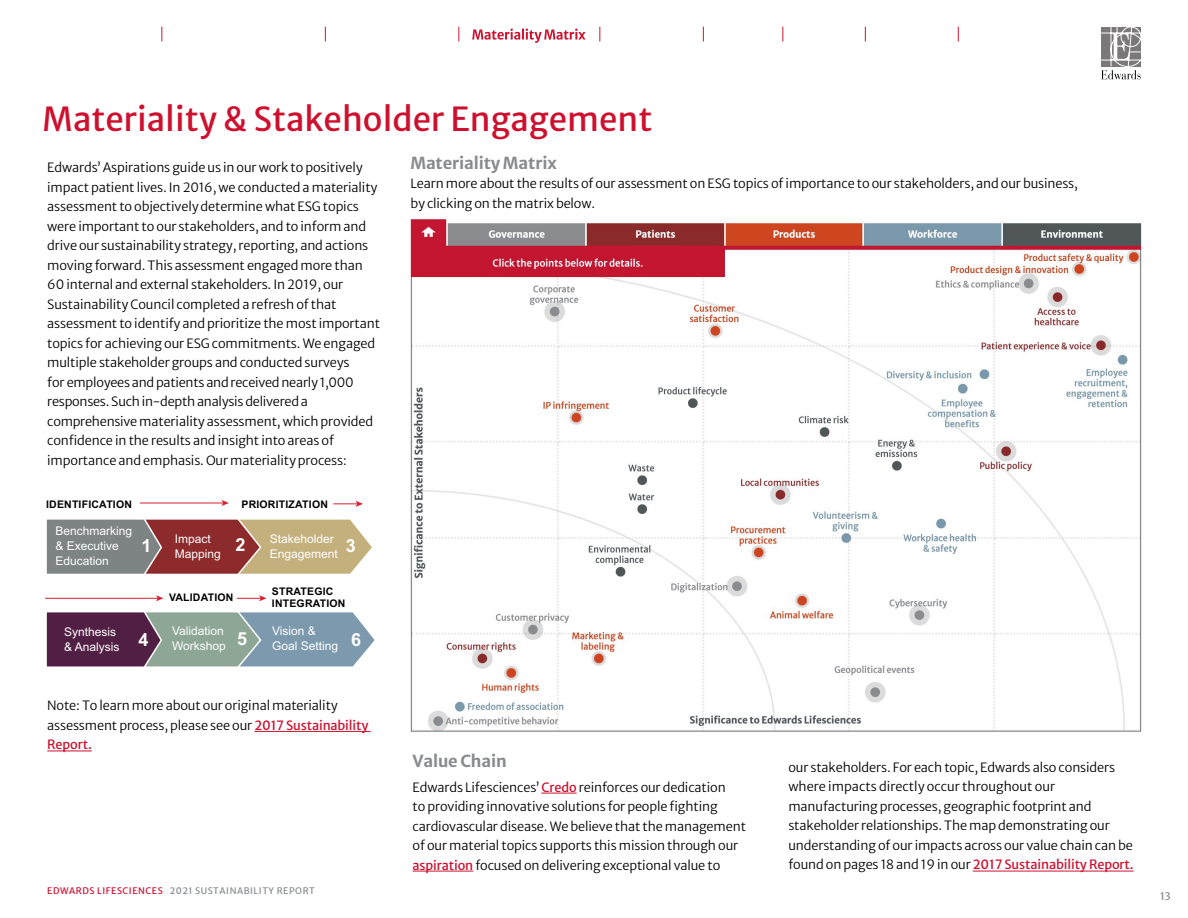
<style>
.page{position:relative;width:1188px;height:918px;background:#fff}
.page>*{position:absolute;margin:0;border:0;box-sizing:border-box;transform-origin:0 0}
.t1{font:33px "Merriweather Sans";color:#ce102e}
.t2{font:700 18px "Arial";color:#fff}
.t3{font:700 16.5px "Merriweather Sans";letter-spacing:-.01em;color:#888b8d}
.t4{font:12.75px/19.5px "Merriweather Sans";letter-spacing:-.01em;color:#000}
.t5{font:12px/15px "Arial";color:#fff}
.t6{font:700 10.5px/12px "Arial";letter-spacing:.02em;color:#000}
.t7{font:10.5px "Merriweather Sans";color:#888b8d}
.t8{font:9px "Merriweather Sans";letter-spacing:.06em;color:#888b8d}
.s1{color:#ce102e}
</style>
<div class="page">
<svg style="left:1101px;top:27px;width:40px;height:52px"></svg>
<svg style="left:472px;top:29px;width:114px;height:14px"></svg>
<hr style="left:541px;top:793px;width:36px;height:1px;background:#ce102e">
<hr style="left:413px;top:871px;width:60px;height:1px;background:#ce102e">
<hr style="left:254px;top:731px;width:117px;height:1px;background:#ce102e">
<hr style="left:47px;top:751px;width:45px;height:1px;background:#ce102e">
<img style="left:410px;top:219px;width:732px;height:513px">
<hr style="left:973px;top:871px;width:161px;height:1px;background:#ce102e">
<svg style="left:46px;top:519px;width:326px;height:55px;background:#a1806f"></svg>
<svg style="left:46px;top:612px;width:329px;height:55px;background:#7b7c8a"></svg>
<hr style="left:140px;top:503px;width:84px;height:1px;background:#d72131">
<svg style="left:221px;top:500px;width:8px;height:6px"></svg>
<svg style="left:237px;top:595px;width:30px;height:6px"></svg>
<hr style="left:45px;top:598px;width:113px;height:1px;background:#d72131">
<svg style="left:156px;top:595px;width:7px;height:6px"></svg>
<svg style="left:333px;top:501px;width:30px;height:6px"></svg>
<svg style="left:161px;top:27px;width:1px;height:14px"></svg>
<svg style="left:325px;top:27px;width:1px;height:14px"></svg>
<svg style="left:458px;top:27px;width:1px;height:14px"></svg>
<svg style="left:599px;top:27px;width:1px;height:14px"></svg>
<svg style="left:703px;top:27px;width:1px;height:14px"></svg>
<svg style="left:782px;top:27px;width:1px;height:14px"></svg>
<svg style="left:865px;top:27px;width:1px;height:14px"></svg>
<svg style="left:958px;top:27px;width:1px;height:14px"></svg>
<h1 class="t1" style="left:42px;top:90px;width:612px">Materiality &amp; Stakeholder Engagement</h1>
<p class="t4" style="left:47px;top:157px;width:334px">Edwards’ Aspirations guide us in our work to positively impact patient lives. In 2016, we conducted a materiality assessment to objectively determine what ESG topics were important to our stakeholders, and to inform and drive our sustainability strategy, reporting, and actions moving forward. This assessment engaged more than 60 internal and external stakeholders. In 2019, our Sustainability Council completed a refresh of that assessment to identify and prioritize the most important topics for achieving our ESG commitments. We engaged multiple stakeholder groups and conducted surveys<br>for employees and patients and received nearly 1,000 responses. Such in-depth analysis delivered a comprehensive materiality assessment, which provided confidence in the results and insight into areas of importance and emphasis. Our materiality process:</p>
<p class="t6" style="left:46px;top:499px;width:87px">IDENTIFICATION</p>
<p class="t5" style="left:56px;top:523px;width:78px">Benchmarking &amp; Executive<br>Education</p>
<p class="t6" style="left:241px;top:498px;width:88px">PRIORITIZATION</p>
<h2 class="t2" style="left:141px;top:534px;width:12px">1</h2>
<h2 class="t2" style="left:236px;top:533px;width:12px">2</h2>
<p class="t5" style="left:270px;top:532px;width:70px">Stakeholder<br>Engagement</p>
<p class="t5" style="left:175px;top:532px;width:48px">Impact<br>Mapping</p>
<h2 class="t2" style="left:346px;top:534px;width:12px">3</h2>
<p class="t6" style="left:169px;top:592px;width:66px">VALIDATION</p>
<p class="t6" style="left:272px;top:586px;width:75px">STRATEGIC<br>INTEGRATION</p>
<p class="t5" style="left:64px;top:625px;width:57px">Synthesis &amp; Analysis</p>
<h2 class="t2" style="left:138px;top:628px;width:12px">4</h2>
<p class="t5" style="left:172px;top:638px;width:77px">Workshop <sup>5</sup></p>
<p class="t5" style="left:272px;top:623px;width:91px">Vision &amp;<br>Goal Setting <sup>6</sup></p>
<p class="t5" style="left:172px;top:623px;width:53px">Validation</p>
<p class="t4" style="left:47px;top:694px;width:323px">Note: To learn more about our original materiality assessment process, please see our <span class="s1">2017 Sustainability<br>Report.</span></p>
<p class="t8" style="left:47px;top:883px;width:269px"><span class="s1">EDWARDS LIFESCIENCES</span> 2021 SUSTAINABILITY REPORT</p>
<p class="t3" style="left:410px;top:148px;width:148px">Materiality Matrix</p>
<p class="t4" style="left:410px;top:172px;width:669px">Learn more about the results of our assessment on ESG topics of importance to our stakeholders, and our business, by clicking on the matrix below.</p>
<p class="t3" style="left:413px;top:747px;width:96px">Value Chain</p>
<p class="t4" style="left:413px;top:776px;width:335px">Edwards Lifesciences’ <span class="s1">Credo</span> reinforces our dedication<br>to providing innovative solutions for people fighting cardiovascular disease. We believe that the management of our material topics supports this mission through our <span class="s1">aspiration</span> focused on delivering exceptional value to</p>
<p class="t4" style="left:788px;top:756px;width:347px">our stakeholders. For each topic, Edwards also considers where impacts directly occur throughout our manufacturing processes, geographic footprint and stakeholder relationships. The map demonstrating our understanding of our impacts across our value chain can be found on pages 18 and 19 in our <span class="s1">2017 Sustainability Report.</span></p>
<p class="t7" style="left:1160px;top:887px;width:12px">13</p>
</div>
